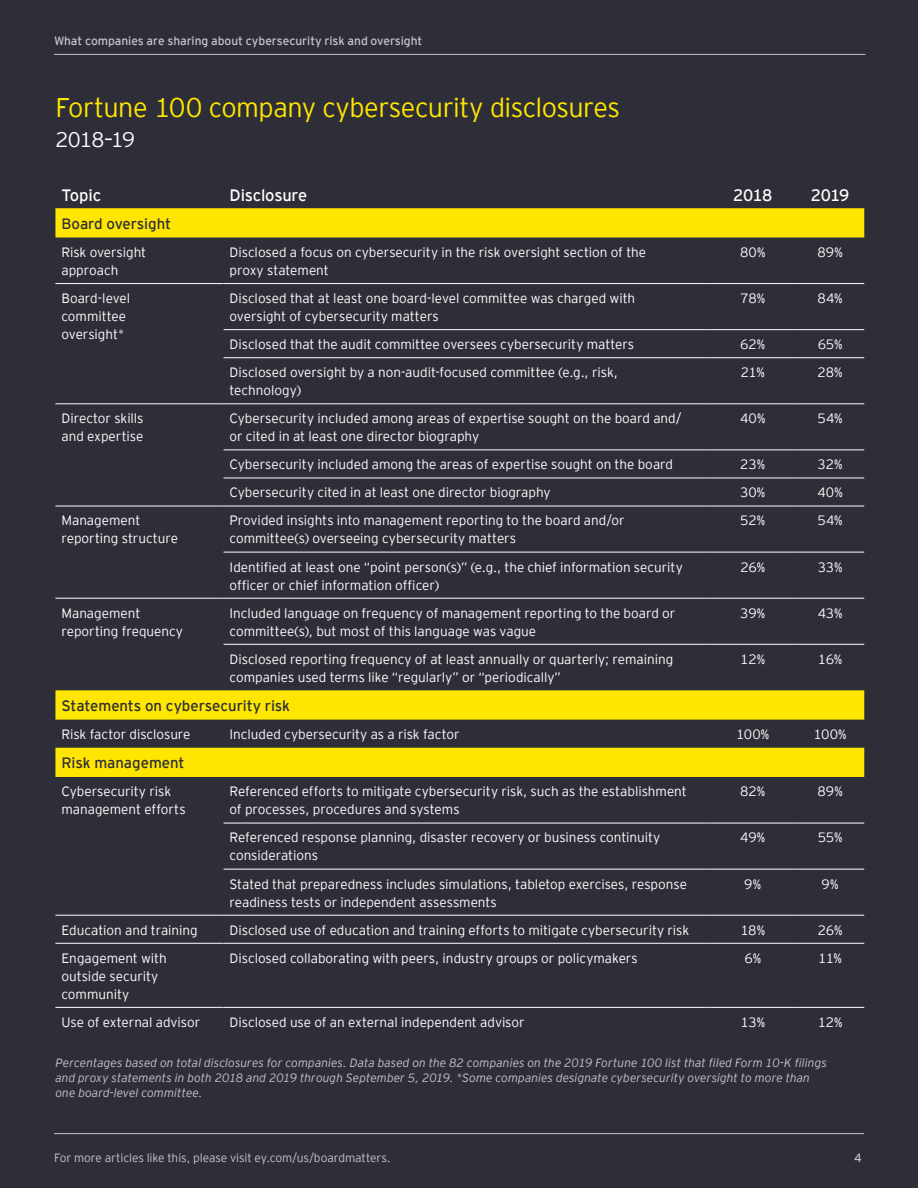
<style>
.page{position:relative;width:918px;height:1188px;background:#2e2e38}
.page>*{position:absolute;margin:0;border:0;box-sizing:border-box;transform-origin:0 0}
.t1{font:300 27px "EY Interstate";letter-spacing:-.02em;color:#ffe600}
.t2{font:300 21px "EY Interstate";letter-spacing:-.06em;color:#fff}
.t3{font:16.5px "EY Interstate";letter-spacing:-.02em;color:#fff}
.t4{font:15px "EY Interstate";letter-spacing:-.005em;color:#2e2e38}
.t5{font:300 13.5px/18px "EY Interstate";color:#fff}
.t6{font:italic 300 12px/15px "EY Interstate";color:#c4c4cd}
.t7{font:300 12px "EY Interstate";letter-spacing:-.01em;color:#c4c4cd}
.t8{font:12px "EY Interstate";letter-spacing:-.005em;color:#c4c4cd}
</style>
<div class="page">
<hr style="left:54px;top:1133px;width:810px;height:1px;background:#c4c4cd">
<hr style="left:54px;top:54px;width:811px;height:1px;background:#c4c4cd">
<svg style="left:55px;top:208px;width:809px;height:569px"></svg>
<hr style="left:55px;top:283px;width:169px;height:1px;background:#fff">
<hr style="left:224px;top:283px;width:486px;height:1px;background:#fff">
<hr style="left:710px;top:283px;width:86px;height:1px;background:#fff">
<hr style="left:796px;top:283px;width:68px;height:1px;background:#fff">
<hr style="left:224px;top:329px;width:486px;height:1px;background:#fff">
<hr style="left:710px;top:329px;width:86px;height:1px;background:#fff">
<hr style="left:796px;top:329px;width:68px;height:1px;background:#fff">
<hr style="left:224px;top:357px;width:486px;height:1px;background:#fff">
<hr style="left:710px;top:357px;width:86px;height:1px;background:#fff">
<hr style="left:796px;top:357px;width:68px;height:1px;background:#fff">
<hr style="left:55px;top:404px;width:169px;height:1px;background:#fff">
<hr style="left:224px;top:404px;width:486px;height:1px;background:#fff">
<hr style="left:710px;top:404px;width:86px;height:1px;background:#fff">
<hr style="left:796px;top:404px;width:68px;height:1px;background:#fff">
<hr style="left:224px;top:450px;width:486px;height:1px;background:#fff">
<hr style="left:710px;top:450px;width:86px;height:1px;background:#fff">
<hr style="left:796px;top:450px;width:68px;height:1px;background:#fff">
<hr style="left:224px;top:478px;width:486px;height:1px;background:#fff">
<hr style="left:710px;top:478px;width:86px;height:1px;background:#fff">
<hr style="left:796px;top:478px;width:68px;height:1px;background:#fff">
<hr style="left:55px;top:506px;width:169px;height:1px;background:#fff">
<hr style="left:224px;top:506px;width:486px;height:1px;background:#fff">
<hr style="left:710px;top:506px;width:86px;height:1px;background:#fff">
<hr style="left:796px;top:506px;width:68px;height:1px;background:#fff">
<hr style="left:224px;top:552px;width:486px;height:1px;background:#fff">
<hr style="left:710px;top:552px;width:86px;height:1px;background:#fff">
<hr style="left:796px;top:552px;width:68px;height:1px;background:#fff">
<hr style="left:55px;top:598px;width:169px;height:1px;background:#fff">
<hr style="left:224px;top:598px;width:486px;height:1px;background:#fff">
<hr style="left:710px;top:598px;width:86px;height:1px;background:#fff">
<hr style="left:796px;top:598px;width:68px;height:1px;background:#fff">
<hr style="left:224px;top:644px;width:486px;height:1px;background:#fff">
<hr style="left:710px;top:644px;width:86px;height:1px;background:#fff">
<hr style="left:796px;top:644px;width:68px;height:1px;background:#fff">
<hr style="left:224px;top:823px;width:486px;height:1px;background:#fff">
<hr style="left:710px;top:823px;width:86px;height:1px;background:#fff">
<hr style="left:796px;top:823px;width:68px;height:1px;background:#fff">
<hr style="left:224px;top:869px;width:486px;height:1px;background:#fff">
<hr style="left:710px;top:869px;width:86px;height:1px;background:#fff">
<hr style="left:796px;top:869px;width:68px;height:1px;background:#fff">
<hr style="left:55px;top:915px;width:169px;height:1px;background:#fff">
<hr style="left:224px;top:915px;width:486px;height:1px;background:#fff">
<hr style="left:710px;top:915px;width:86px;height:1px;background:#fff">
<hr style="left:796px;top:915px;width:68px;height:1px;background:#fff">
<hr style="left:55px;top:943px;width:169px;height:1px;background:#fff">
<hr style="left:224px;top:943px;width:486px;height:1px;background:#fff">
<hr style="left:710px;top:943px;width:86px;height:1px;background:#fff">
<hr style="left:796px;top:943px;width:68px;height:1px;background:#fff">
<hr style="left:55px;top:1007px;width:169px;height:1px;background:#fff">
<hr style="left:224px;top:1007px;width:486px;height:1px;background:#fff">
<hr style="left:710px;top:1007px;width:86px;height:1px;background:#fff">
<hr style="left:796px;top:1007px;width:68px;height:1px;background:#fff">
<p class="t8" style="left:54px;top:32px;width:370px">What companies are sharing about cybersecurity risk and oversight</p>
<h1 class="t1" style="left:55px;top:88px;width:566px">Fortune 100 company cybersecurity disclosures</h1>
<h2 class="t2" style="left:55px;top:125px;width:81px">2018–19</h2>
<p class="t3" style="left:61px;top:183px;width:41px">Topic</p>
<p class="t3" style="left:230px;top:183px;width:79px">Disclosure</p>
<p class="t3" style="left:733px;top:183px;width:41px">2018</p>
<p class="t3" style="left:811px;top:183px;width:40px">2019</p>
<p class="t4" style="left:61px;top:213px;width:111px">Board oversight</p>
<p class="t5" style="left:61px;top:242px;width:86px">Risk oversight approach</p>
<p class="t5" style="left:230px;top:242px;width:418px">Disclosed a focus on cybersecurity in the risk oversight section of the proxy statement</p>
<p class="t5" style="left:740px;top:242px;width:27px">80%</p>
<p class="t5" style="left:817px;top:242px;width:27px">89%</p>
<p class="t5" style="left:61px;top:288px;width:70px">Board-level committee oversight*</p>
<p class="t5" style="left:230px;top:288px;width:407px">Disclosed that at least one board-level committee was charged with oversight of cybersecurity matters</p>
<p class="t5" style="left:740px;top:288px;width:26px">78%</p>
<p class="t5" style="left:818px;top:288px;width:27px">84%</p>
<p class="t5" style="left:230px;top:335px;width:406px">Disclosed that the audit committee oversees cybersecurity matters</p>
<p class="t5" style="left:740px;top:335px;width:27px">62%</p>
<p class="t5" style="left:818px;top:335px;width:26px">65%</p>
<p class="t5" style="left:230px;top:363px;width:390px">Disclosed oversight by a non-audit-focused committee (e.g., risk, technology)</p>
<p class="t5" style="left:741px;top:363px;width:25px">21%</p>
<p class="t5" style="left:818px;top:363px;width:26px">28%</p>
<p class="t5" style="left:61px;top:409px;width:84px">Director skills and expertise</p>
<p class="t5" style="left:230px;top:409px;width:453px">Cybersecurity included among areas of expertise sought on the board and/ or cited in at least one director biography</p>
<p class="t5" style="left:740px;top:409px;width:27px">40%</p>
<p class="t5" style="left:818px;top:409px;width:27px">54%</p>
<p class="t5" style="left:230px;top:455px;width:445px">Cybersecurity included among the areas of expertise sought on the board</p>
<p class="t5" style="left:740px;top:455px;width:27px">23%</p>
<p class="t5" style="left:818px;top:455px;width:26px">32%</p>
<p class="t5" style="left:230px;top:483px;width:323px">Cybersecurity cited in at least one director biography</p>
<p class="t5" style="left:740px;top:483px;width:27px">30%</p>
<p class="t5" style="left:817px;top:483px;width:27px">40%</p>
<p class="t5" style="left:61px;top:511px;width:118px">Management reporting structure</p>
<p class="t5" style="left:230px;top:511px;width:396px">Provided insights into management reporting to the board and/or committee(s) overseeing cybersecurity matters</p>
<p class="t5" style="left:740px;top:511px;width:26px">52%</p>
<p class="t5" style="left:818px;top:511px;width:27px">54%</p>
<p class="t5" style="left:230px;top:557px;width:455px">Identified at least one “point person(s)” (e.g., the chief information security officer or chief information officer)</p>
<p class="t5" style="left:740px;top:557px;width:26px">26%</p>
<p class="t5" style="left:818px;top:557px;width:26px">33%</p>
<p class="t5" style="left:61px;top:603px;width:123px">Management reporting frequency</p>
<p class="t5" style="left:230px;top:603px;width:447px">Included language on frequency of management reporting to the board or committee(s), but most of this language was vague</p>
<p class="t5" style="left:740px;top:603px;width:27px">39%</p>
<p class="t5" style="left:818px;top:603px;width:26px">43%</p>
<p class="t5" style="left:230px;top:649px;width:445px">Disclosed reporting frequency of at least annually or quarterly; remaining companies used terms like “regularly” or “periodically”</p>
<p class="t5" style="left:740px;top:649px;width:26px">12%</p>
<p class="t5" style="left:818px;top:649px;width:26px">16%</p>
<p class="t4" style="left:61px;top:695px;width:230px">Statements on cybersecurity risk</p>
<p class="t5" style="left:61px;top:724px;width:131px">Risk factor disclosure</p>
<p class="t5" style="left:230px;top:724px;width:232px">Included cybersecurity as a risk factor</p>
<p class="t5" style="left:736px;top:724px;width:35px">100%</p>
<p class="t5" style="left:814px;top:724px;width:35px">100%</p>
<p class="t4" style="left:61px;top:752px;width:125px">Risk management</p>
<p class="t5" style="left:61px;top:782px;width:126px">Cybersecurity risk management efforts</p>
<p class="t5" style="left:230px;top:782px;width:459px">Referenced efforts to mitigate cybersecurity risk, such as the establishment of processes, procedures and systems</p>
<p class="t5" style="left:740px;top:782px;width:27px">82%</p>
<p class="t5" style="left:817px;top:782px;width:27px">89%</p>
<p class="t5" style="left:230px;top:828px;width:432px">Referenced response planning, disaster recovery or business continuity considerations</p>
<p class="t5" style="left:740px;top:828px;width:27px">49%</p>
<p class="t5" style="left:818px;top:828px;width:26px">55%</p>
<p class="t5" style="left:230px;top:874px;width:459px">Stated that preparedness includes simulations, tabletop exercises, response readiness tests or independent assessments</p>
<p class="t5" style="left:744px;top:874px;width:18px">9%</p>
<p class="t5" style="left:822px;top:874px;width:18px">9%</p>
<p class="t5" style="left:61px;top:920px;width:138px">Education and training</p>
<p class="t5" style="left:230px;top:920px;width:461px">Disclosed use of education and training efforts to mitigate cybersecurity risk</p>
<p class="t5" style="left:740px;top:920px;width:26px">18%</p>
<p class="t5" style="left:818px;top:920px;width:26px">26%</p>
<p class="t5" style="left:61px;top:948px;width:107px">Engagement with outside security community</p>
<p class="t5" style="left:230px;top:948px;width:410px">Disclosed collaborating with peers, industry groups or policymakers</p>
<p class="t5" style="left:744px;top:948px;width:18px">6%</p>
<p class="t5" style="left:818px;top:948px;width:25px">11%</p>
<p class="t5" style="left:62px;top:1012px;width:140px">Use of external advisor</p>
<p class="t5" style="left:230px;top:1012px;width:297px">Disclosed use of an external independent advisor</p>
<p class="t5" style="left:740px;top:1012px;width:26px">13%</p>
<p class="t5" style="left:818px;top:1012px;width:26px">12%</p>
<p class="t6" style="left:55px;top:1054px;width:773px">Percentages based on total disclosures for companies. Data based on the 82 companies on the 2019 Fortune 100 list that filed Form 10-K filings and proxy statements in both 2018 and 2019 through September 5, 2019. *Some companies designate cybersecurity oversight to more than one board-level committee.</p>
<p class="t7" style="left:54px;top:1149px;width:338px">For more articles like this, please visit ey.com/us/boardmatters.</p>
<p class="t8" style="left:854px;top:1149px;width:9px">4</p>
</div>
